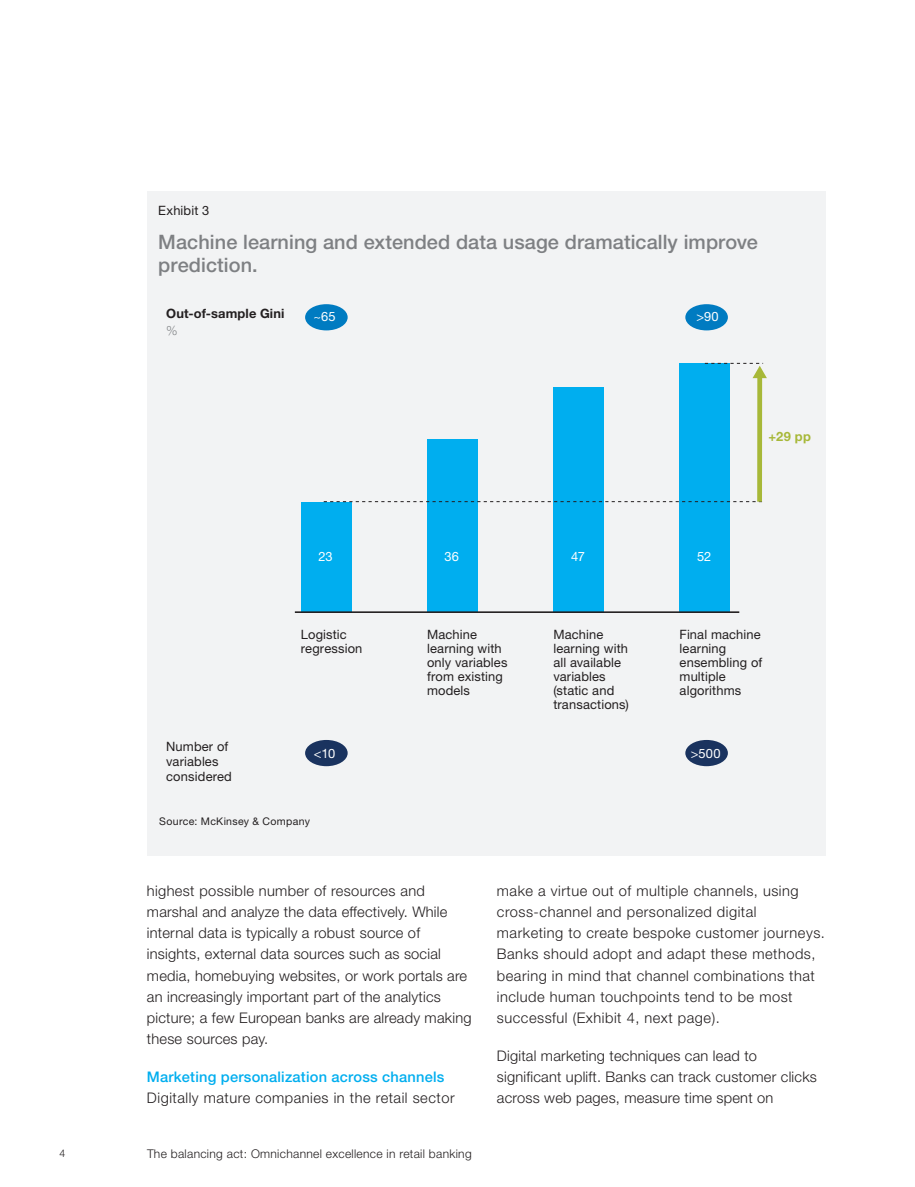
<style>
.page{position:relative;width:915px;height:1187px;background:#fff}
.page>*{position:absolute;margin:0;border:0;box-sizing:border-box;transform-origin:0 0}
.t1{font:500 19.95px/22.2px "Helvetica Neue LT Std";letter-spacing:.005em;color:#7e8083}
.t2{font:300 14.7px/21px "Helvetica Neue LT Std";letter-spacing:.015em;color:#231f20}
.t3{font:300 14.7px/21px "Helvetica Neue LT Std";letter-spacing:.035em;color:#231f20}
.t4{font:500 14.7px "Helvetica Neue LT Std";letter-spacing:.015em;color:#00aeef}
.t5{font:12.9px/14.1px "Helvetica Neue LT Std";letter-spacing:.01em;color:#231f20}
.t6{font:12.9px "Helvetica Neue LT Std";letter-spacing:.005em;color:#fff}
.t7{font:700 12.9px "Helvetica Neue LT Std";letter-spacing:.01em;color:#231f20}
.t8{font:700 12.9px "Helvetica Neue LT Std";color:#a7b838}
.t9{font:300 12.9px "Helvetica Neue LT Std";color:#808285}
.t10{font:300 12px "Helvetica Neue LT Std";letter-spacing:.025em;color:#231f20}
.t11{font:10.5px "Helvetica Neue LT Std";letter-spacing:.03em;color:#231f20}
.t12{font:300 10.5px "Helvetica Neue LT Std";color:#231f20}
</style>
<div class="page">
<div style="left:147px;top:191px;width:678px;height:664px;background:#f2f3f4"></div>
<div style="left:679px;top:363px;width:50px;height:249px;background:#00aeef"></div>
<div style="left:553px;top:387px;width:50px;height:225px;background:#00aeef"></div>
<div style="left:427px;top:439px;width:50px;height:173px;background:#00aeef"></div>
<div style="left:301px;top:502px;width:50px;height:110px;background:#00aeef"></div>
<svg style="left:323px;top:501px;width:439px;height:1px"></svg>
<hr style="left:295px;top:611px;width:444px;height:2px;background:#231f20">
<svg style="left:757px;top:378px;width:4px;height:123px"></svg>
<svg style="left:704px;top:363px;width:62px;height:15px"></svg>
<div style="left:685px;top:740px;width:42px;height:26px;background:#1a335f;border-radius:50%"></div>
<div style="left:305px;top:740px;width:42px;height:26px;background:#1a335f;border-radius:50%"></div>
<div style="left:685px;top:304px;width:42px;height:26px;background:#007bc1;border-radius:50%"></div>
<div style="left:305px;top:304px;width:42px;height:26px;background:#007bc1;border-radius:50%"></div>
<p class="t5" style="left:158px;top:204px;width:53px">Exhibit 3</p>
<h1 class="t1" style="left:158px;top:234px;width:601px">Machine learning and extended data usage dramatically improve prediction.</h1>
<p class="t7" style="left:166px;top:309px;width:120px">Out-of-sample Gini</p>
<p class="t9" style="left:166px;top:323px;width:13px">%</p>
<p class="t6" style="left:313px;top:311px;width:24px">~65</p>
<p class="t6" style="left:696px;top:311px;width:24px">&gt;90</p>
<p class="t8" style="left:768px;top:432px;width:44px">+29 pp</p>
<p class="t5" style="left:166px;top:740px;width:67px;line-height:15.1px">Number of variables considered</p>
<p class="t6" style="left:318px;top:550px;width:16px">23</p>
<p class="t6" style="left:444px;top:550px;width:16px">36</p>
<p class="t6" style="left:571px;top:550px;width:15px">47</p>
<p class="t6" style="left:697px;top:550px;width:16px">52</p>
<p class="t5" style="left:301px;top:629px;width:63px">Logistic regression</p>
<p class="t5" style="left:427px;top:629px;width:82px">Machine learning with only variables from existing models</p>
<p class="t5" style="left:553px;top:629px;width:77px">Machine learning with all available variables (static and transactions)</p>
<p class="t5" style="left:679px;top:629px;width:84px">Final machine learning ensembling of multiple algorithms</p>
<p class="t6" style="left:314px;top:748px;width:23px">&lt;10</p>
<p class="t6" style="left:690px;top:748px;width:31px">&gt;500</p>
<p class="t11" style="left:159px;top:816px;width:152px">Source: McKinsey &amp; Company</p>
<p class="t2" style="left:147px;top:882px;width:326px">highest possible number of resources and marshal and analyze the data effectively. While internal data is typically a robust source of insights, external data sources such as social media, homebuying websites, or work portals are an increasingly important part of the analytics picture; a few European banks are already making these sources pay.</p>
<p class="t4" style="left:147px;top:1070px;width:299px">Marketing personalization across channels</p>
<p class="t3" style="left:147px;top:1088px;width:309px">Digitally mature companies in the retail sector</p>
<p class="t12" style="left:60px;top:1149px;width:7px">4</p>
<p class="t10" style="left:147px;top:1149px;width:326px">The balancing act: Omnichannel excellence in retail banking</p>
<p class="t3" style="left:496px;top:882px;width:329px">make a virtue out of multiple channels, using cross-channel and personalized digital marketing to create bespoke customer journeys.<br>Banks should adopt and adapt these methods, bearing in mind that channel combinations that include human touchpoints tend to be most successful (Exhibit 4, next page).</p>
<p class="t2" style="left:496px;top:1046px;width:321px">Digital marketing techniques can lead to significant uplift. Banks can track customer clicks across web pages, measure time spent on</p>
</div>
